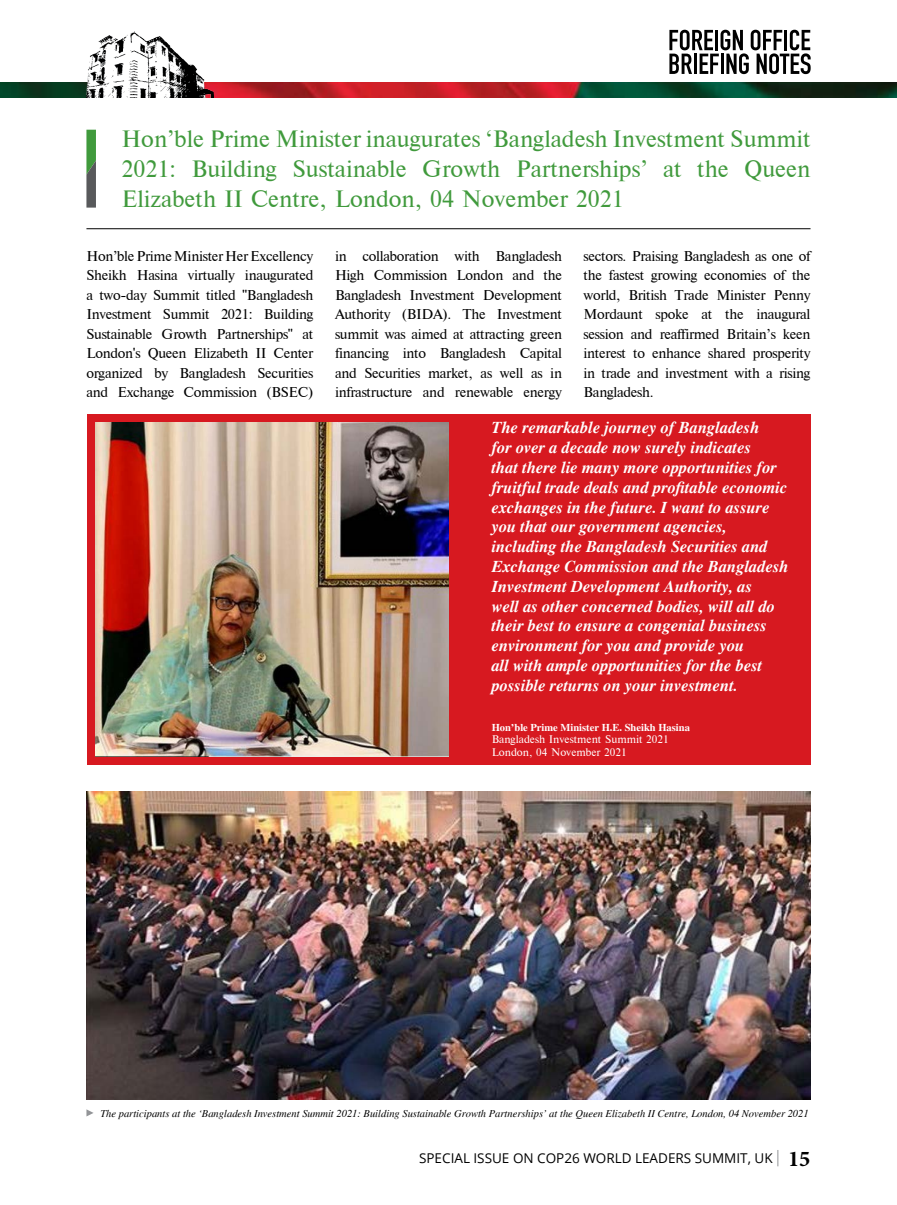
<style>
.page{position:relative;width:897px;height:1205px;background:#fff}
.page>*{position:absolute;margin:0;border:0;box-sizing:border-box;transform-origin:0 0}
.t1{font:22.5px/30px "Times";color:#409a3c;text-align:justify}
.t2{font:italic 700 16.5px/19.8px "Times";color:#fff}
.t3{font:13.5px/19.5px "Times";letter-spacing:-.02em;color:#000;text-align:justify}
.t4{font:13.5px "Open Sans";color:#000}
.t5{font:italic 10.5px "Times";color:#000}
.t6{font:10.5px/12.6px "Times";color:#fff}
.t7{font:700 10.5px "Times";color:#fff}
.s1{font-family:"Minion Pro";font-weight:700;font-size:22.5px}
</style>
<div class="page">
<svg style="left:777px;top:1150px;width:1px;height:16px"></svg>
<img style="left:0;top:83px;width:896px;height:15px">
<img style="left:86px;top:32px;width:127px;height:66px">
<svg style="left:669px;top:30px;width:141px;height:44px"></svg>
<svg style="left:86px;top:1109px;width:8px;height:7px"></svg>
<div style="left:87px;top:413px;width:723px;height:351px;background:#d71920"></div>
<hr style="left:86px;top:228px;width:724px;height:1px;background:#000">
<img style="left:96px;top:422px;width:352px;height:334px">
<img style="left:86px;top:791px;width:724px;height:308px">
<svg style="left:86px;top:130px;width:10px;height:77px"></svg>
<h1 class="t1" style="left:122px;top:124px;width:690px">Hon’ble Prime Minister inaugurates ‘Bangladesh Investment Summit 2021: Building Sustainable Growth Partnerships’ at the Queen Elizabeth II Centre, London, 04 November 2021</h1>
<p class="t3" style="left:86px;top:246px;width:228px">Hon’ble Prime Minister Her Excellency Sheikh Hasina virtually inaugurated a two-day Summit titled "Bangladesh Investment Summit 2021: Building Sustainable Growth Partnerships" at London's Queen Elizabeth II Center organized by Bangladesh Securities and Exchange Commission (BSEC)</p>
<p class="t3" style="left:335px;top:246px;width:228px">in collaboration with Bangladesh High Commission London and the Bangladesh Investment Development Authority (BIDA). The Investment summit was aimed at attracting green financing into Bangladesh Capital and Securities market, as well as in infrastructure and renewable energy</p>
<p class="t3" style="left:583px;top:246px;width:228px">sectors. Praising Bangladesh as one of the fastest growing economies of the world, British Trade Minister Penny Mordaunt spoke at the inaugural session and reaffirmed Britain’s keen interest to enhance shared prosperity in trade and investment with a rising Bangladesh.</p>
<p class="t2" style="left:491px;top:418px;width:298px">The remarkable journey of Bangladesh<br>for over a decade now surely indicates<br>that there lie many more opportunities for fruitful trade deals and profitable economic exchanges in the future. I want to assure you that our government agencies, including the Bangladesh Securities and Exchange Commission and the Bangladesh Investment Development Authority, as<br>well as other concerned bodies, will all do their best to ensure a congenial business environment for you and provide you<br>all with ample opportunities for the best possible returns on your investment.</p>
<p class="t7" style="left:491px;top:721px;width:200px">Hon’ble Prime Minister H.E. Sheikh Hasina</p>
<p class="t6" style="left:491px;top:733px;width:178px">Bangladesh Investment Summit 2021<br>London, 04 November 2021</p>
<p class="t5" style="left:100px;top:1107px;width:709px">The participants at the ‘Bangladesh Investment Summit 2021: Building Sustainable Growth Partnerships’ at the Queen Elizabeth II Centre, London, 04 November 2021</p>
<p class="t4" style="left:419px;top:1148px;width:393px">SPECIAL ISSUE ON COP26 WORLD LEADERS SUMMIT, UK <span class="s1">15</span></p>
</div>
